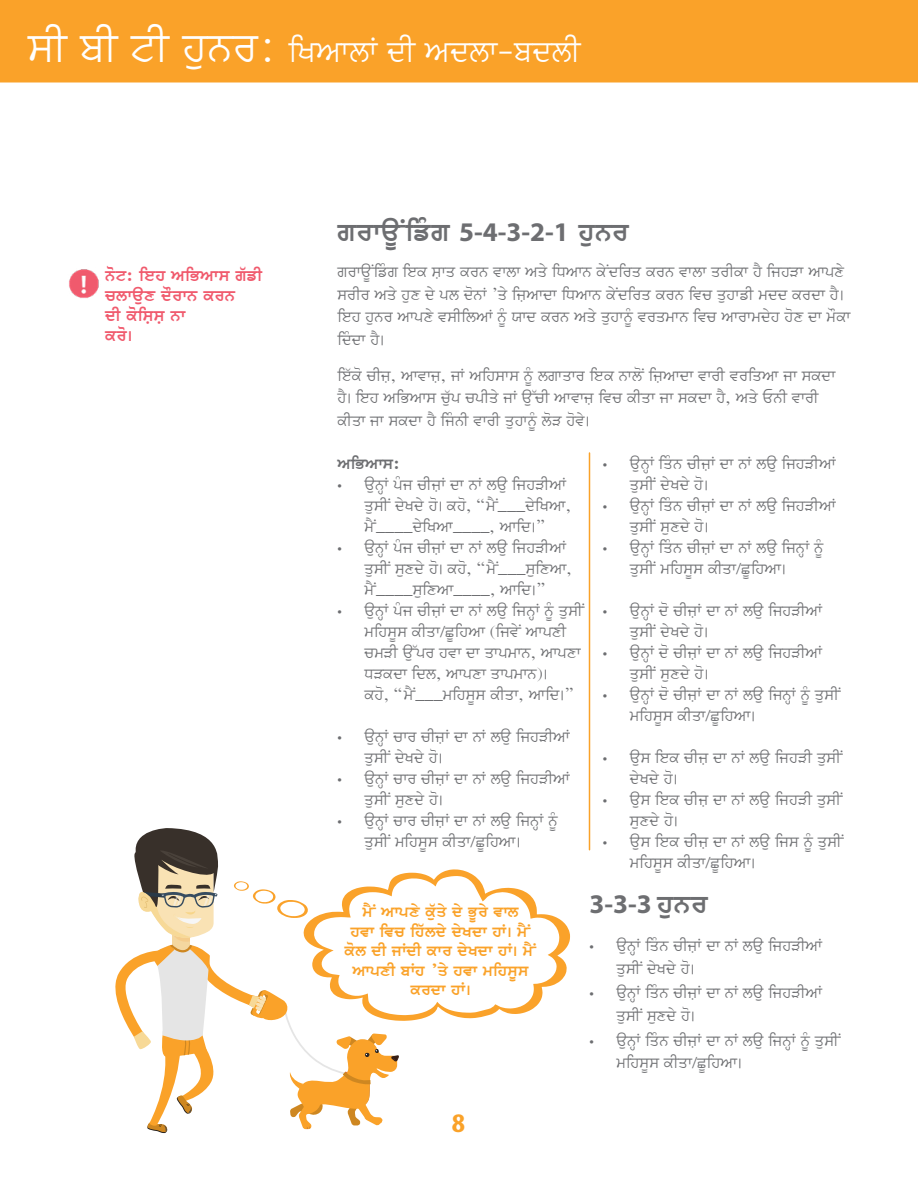
<style>
.page{position:relative;width:918px;height:1188px;background:#fff}
.page>*{position:absolute;margin:0;border:0;box-sizing:border-box;transform-origin:0 0}
.t1{font:31.5px "Samtol";color:#fff}
.t2{font:700 27px "Samtol";color:#6d6e71}
.t3{font:700 27px "Myriad Pro";color:#6d6e71}
.t4{font:700 condensed 27px "Myriad Pro";color:#faa229;scale:1.15 1}
.t5{font:700 16.5px/19.8px "Samtol";color:#f05a6d}
.t6{font:15.75px/21px "Samtol";color:#6d6e71}
.t7{font:700 15.75px/19.5px "Samtol";color:#faa229;text-align:center}
.t8{font:700 15.75px "Samtol";color:#6d6e71}
.s1{font-size:43.5px}
.s2{font-family:"Myriad Pro"}
.s3{font-family:"Samtol"}
</style>
<div class="page">
<img style="left:69px;top:269px;width:30px;height:29px">
<svg style="left:115px;top:828px;width:455px;height:305px"></svg>
<div style="left:0;top:0;width:918px;height:82px;background:#faa229"></div>
<hr style="left:589px;top:453px;width:1px;height:397px;background:#faa229">
<h1 class="t1" style="left:28px;top:33px;width:554px"><span class="s1">SI BI TI HUNR:</span> IKAFLF DI ADLF-BDLI</h1>
<p class="t5" style="left:105px;top:266px;width:158px">NOT: IEH AIBAFS GWZI<br>CLFAUX DORFN KRN<br>DI KOISLSL NF<br>KRO[</p>
<h2 class="t2" style="left:338px;top:216px;width:293px">GRFAUNIZMG <span class="s2">5-4-3-2-1</span> HUNR</h2>
<p class="t6" style="left:338px;top:261px;width:514px;line-height:22.5px">GRFAUNIZMG IEK SLFQ KRN VFLF AQY IDAFN KYNDIRQ KRN VFLF QRIKF HYIJHVF AFPXY SRIR AQY HUX DY PL DONF `QY IJLAFDF IDAFN KYNDIRQ KRN IVC QUHFZI MDD KRDF HY[ IEH HUNR AFPXY VSIILAF NUM XFD KRN AQY QUHFNUM VRQMFN IVC AFRFMDYH HOX DF MOKF IDMDF HY[</p>
<p class="t6" style="left:338px;top:365px;width:499px;line-height:22.5px">IEWKO CIJL, AFVFJL, JF AIHSFS NUM LGFQFR IEK NFLON IJLAFDF VFRI VRIQAF JF SKDF<br>HY[ IEH AIBAFS CUWP CPIQY JF AUWCI AFVFJL IVC KIQF JF SKDF HY, AQY ENI VFRI<br>KIQF JF SKDF HYIJMNI VFRI QUHFNUM LOV HOVY[</p>
<p class="t6" style="left:630px;top:454px;width:207px;text-indent:-27px"><span class="s2">•</span> AUNHF IQMN CIJLF DF NF LAU IJHVIAF<br>QUSIN DYKDY HO[</p>
<p class="t6" style="left:630px;top:496px;width:207px;text-indent:-27px"><span class="s2">•</span> AUNHF IQMN CIJLF DF NF LAU IJHVIAF<br>QUSIN SUXDY HO[</p>
<p class="t6" style="left:630px;top:538px;width:195px;text-indent:-27px"><span class="s2">•</span> AUNHF IQMN CIJLF DF NF LAU IJNHF NUM<br>QUSIN MIHSUS KIQF/CUIHAF[</p>
<p class="t6" style="left:630px;top:601px;width:194px;text-indent:-27px"><span class="s2">•</span> AUNHF DO CIJLF DF NF LAU IJHVIAF<br>QUSIN DYKDY HO[</p>
<p class="t6" style="left:630px;top:643px;width:194px;text-indent:-27px"><span class="s2">•</span> AUNHF DO CIJLF DF NF LAU IJHVIAF<br>QUSIN SUXDY HO[</p>
<p class="t6" style="left:630px;top:685px;width:212px;text-indent:-27px"><span class="s2">•</span> AUNHF DO CIJLF DF NF LAU IJNHF NUM QUSIN<br>MIHSUS KIQF/CUIHAF[</p>
<p class="t6" style="left:630px;top:748px;width:214px;text-indent:-27px"><span class="s2">•</span> AUS IEK CIJL DF NF LAU IJHVI QUSIN<br>DYKDY HO[</p>
<p class="t6" style="left:630px;top:790px;width:214px;text-indent:-27px"><span class="s2">•</span> AUS IEK CIJL DF NF LAU IJHVI QUSIN<br>SUXDY HO[</p>
<p class="t6" style="left:630px;top:832px;width:215px;text-indent:-27px"><span class="s2">•</span> AUS IEK CIJL DF NF LAU IJS NUM QUSIN<br>MIHSUS KIQF/CUIHAF[</p>
<h2 class="t3" style="left:590px;top:893px;width:120px">3-3-3 <span class="s3">HUNR</span></h2>
<p class="t6" style="left:616px;top:935px;width:207px;line-height:22.5px;text-indent:-27px"><span class="s2">•</span> AUNHF IQMN CIJLF DF NF LAU IJHVIAF<br>QUSIN DYKDY HO[</p>
<p class="t6" style="left:616px;top:982px;width:207px;line-height:22.5px;text-indent:-27px"><span class="s2">•</span> AUNHF IQMN CIJLF DF NF LAU IJHVIAF<br>QUSIN SUXDY HO[</p>
<p class="t6" style="left:616px;top:1030px;width:226px;line-height:22.5px;text-indent:-27px"><span class="s2">•</span> AUNHF IQMN CIJLF DF NF LAU IJNHF NUM QUSIN<br>MIHSUS KIQF/CUIHAF[</p>
<p class="t8" style="left:338px;top:454px;width:64px">AIBAFS:</p>
<p class="t6" style="left:364px;top:475px;width:208px;text-indent:-27px"><span class="s2">•</span> AUNHF PMJ CIJLF DF NF LAU IJHVIAF<br>QUSIN DYKDY HO[ KHO, “MYN___DYIKAF,<br>MYN____DYIKAF____, AFID[”</p>
<p class="t6" style="left:364px;top:538px;width:209px;text-indent:-27px"><span class="s2">•</span> AUNHF PMJ CIJLF DF NF LAU IJHVIAF<br>QUSIN SUXDY HO[ KHO, “MYN___SUIXAF,<br>MYN____SUIXAF____, AFID[”</p>
<p class="t6" style="left:364px;top:601px;width:222px;text-indent:-27px"><span class="s2">•</span> AUNHF PMJ CIJLF DF NF LAU IJNHF NUM QUSIN<br>MIHSUS KIQF/CUIHAF (IJVYN AFPXI<br>CMVI AUWPR HVF DF QFPMFN, AFPXF<br>DVKDF IDL, AFPXF QFPMFN)[<br>KHO, “MYN___MIHSUS KIQF, AFID[”</p>
<p class="t6" style="left:364px;top:727px;width:207px;text-indent:-27px"><span class="s2">•</span> AUNHF CFR CIJLF DF NF LAU IJHVIAF<br>QUSIN DYKDY HO[</p>
<p class="t6" style="left:364px;top:769px;width:207px;text-indent:-27px"><span class="s2">•</span> AUNHF CFR CIJLF DF NF LAU IJHVIAF<br>QUSIN SUXDY HO[</p>
<p class="t6" style="left:364px;top:811px;width:195px;text-indent:-27px"><span class="s2">•</span> AUNHF CFR CIJLF DF NF LAU IJNHF NUM<br>QUSIN MIHSUS KIQF/CUIHAF[</p>
<p class="t7" style="left:345px;top:903px;width:199px">MYN AFPXYKUWQYDYBURYVFL<br>HVF IVC IHWLDYDYKDF HF[ MYN<br>KOL DI JFDI KFR DYKDF HF[ MYN<br>AFPXI BFH `QYHVF MIHSUS<br>KRDF HF[</p>
<h2 class="t4" style="left:452px;top:1107px;width:13px">8</h2>
</div>
